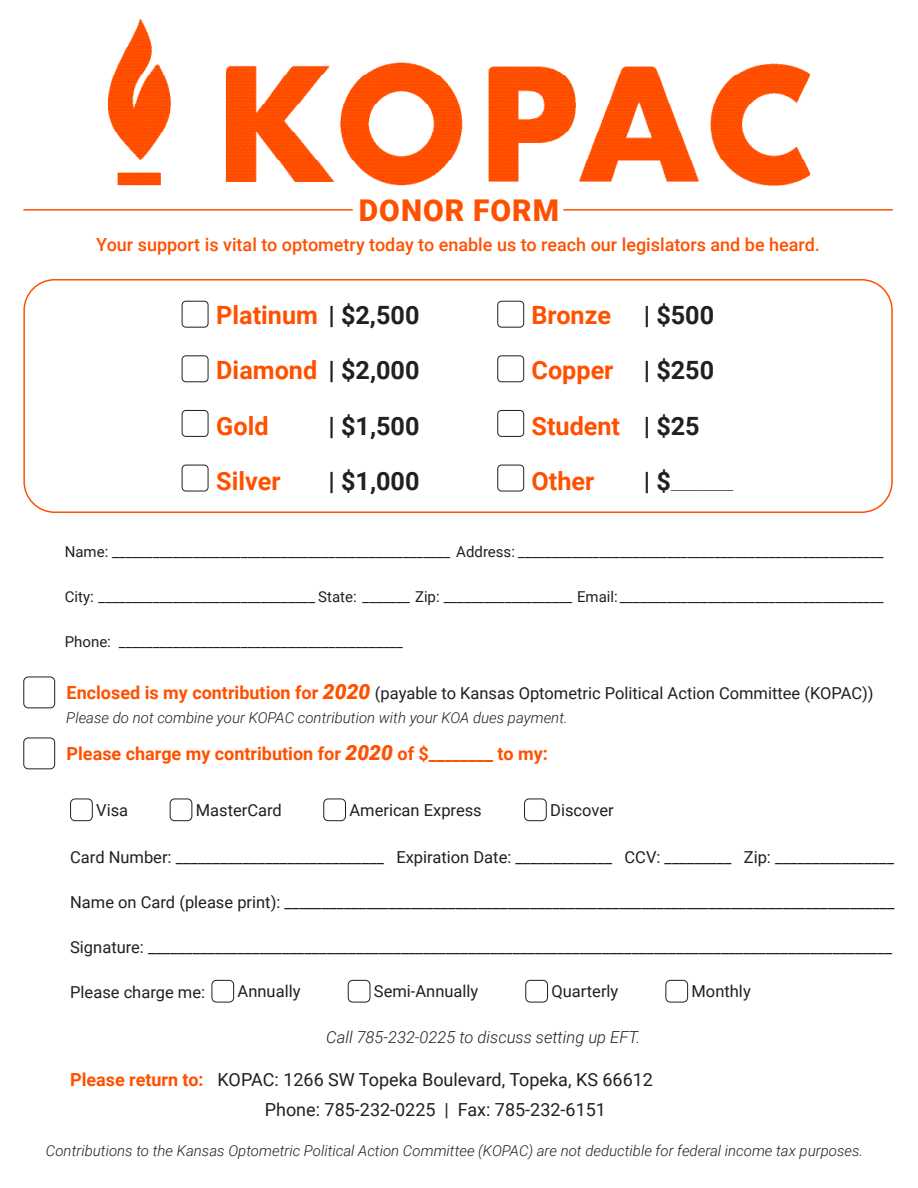
<style>
.page{position:relative;width:918px;height:1188px;background:#fff}
.page>*{position:absolute;margin:0;border:0;box-sizing:border-box;transform-origin:0 0}
.t1{font:900 30px "Roboto";letter-spacing:.035em;color:#ff5000}
.t2{font:700 25.2px "Roboto";color:#ff5000}
.t3{font:700 25.2px "Roboto";color:#231f20}
.t4{font:100 25.2px "Roboto";color:#231f20}
.t5{font:18px "Roboto";color:#231f20}
.t6{font:500 18px "Roboto";color:#ff5000}
.t7{font:700 18px "Roboto";color:#ff5000}
.t8{font:16.5px "Roboto";color:#231f20}
.t9{font:italic 300 16.5px "Roboto";color:#231f20}
.t10{font:15px "Roboto";color:#231f20}
.t11{font:italic 300 15px "Roboto";color:#231f20}
.s1{color:#231f20}
.s2{font-weight:700}
.s3{font-weight:700;font-size:18px;color:#ff5000}
.s4{font-weight:900;font-style:italic;font-size:21px;color:#ff5000}
.s5{font-weight:900;font-style:italic;font-size:21px}
</style>
<div class="page">
<img style="left:108px;top:20px;width:702px;height:165px">
<hr style="left:23px;top:209px;width:330px;height:2px;background:#ff5000">
<hr style="left:563px;top:209px;width:330px;height:2px;background:#ff5000">
<div style="left:182px;top:301px;width:26px;height:26px;border:1px solid #231f20;border-radius:4px"></div>
<div style="left:497px;top:301px;width:27px;height:26px;border:1px solid #231f20;border-radius:4px"></div>
<div style="left:182px;top:356px;width:26px;height:26px;border:1px solid #231f20;border-radius:4px"></div>
<div style="left:497px;top:356px;width:27px;height:26px;border:1px solid #231f20;border-radius:4px"></div>
<div style="left:182px;top:410px;width:26px;height:27px;border:1px solid #231f20;border-radius:4px"></div>
<div style="left:497px;top:410px;width:27px;height:27px;border:1px solid #231f20;border-radius:4px"></div>
<div style="left:182px;top:465px;width:26px;height:26px;border:1px solid #231f20;border-radius:4px"></div>
<div style="left:497px;top:465px;width:27px;height:26px;border:1px solid #231f20;border-radius:4px"></div>
<div style="left:23px;top:279px;width:870px;height:234px;border:2px solid #ff5000;border-radius:31px"></div>
<div style="left:23px;top:677px;width:32px;height:31px;border:1px solid #231f20;border-radius:4px"></div>
<div style="left:70px;top:799px;width:23px;height:22px;border:1px solid #231f20;border-radius:4px"></div>
<div style="left:170px;top:799px;width:22px;height:22px;border:1px solid #231f20;border-radius:4px"></div>
<div style="left:323px;top:799px;width:23px;height:22px;border:1px solid #231f20;border-radius:4px"></div>
<div style="left:524px;top:799px;width:23px;height:22px;border:1px solid #231f20;border-radius:4px"></div>
<div style="left:212px;top:980px;width:22px;height:22px;border:1px solid #231f20;border-radius:4px"></div>
<div style="left:348px;top:980px;width:22px;height:22px;border:1px solid #231f20;border-radius:4px"></div>
<div style="left:525px;top:980px;width:23px;height:22px;border:1px solid #231f20;border-radius:4px"></div>
<div style="left:665px;top:980px;width:23px;height:22px;border:1px solid #231f20;border-radius:4px"></div>
<div style="left:23px;top:738px;width:32px;height:31px;border:1px solid #231f20;border-radius:4px"></div>
<p class="t1" style="left:359px;top:189px;width:202px">DONOR FORM</p>
<p class="t6" style="left:96px;top:232px;width:725px">Your support is vital to optometry today to enable us to reach our legislators and be heard.</p>
<p class="t2" style="left:216px;top:297px;width:205px">Platinum <span class="s1">| $2,500</span></p>
<p class="t2" style="left:216px;top:352px;width:205px">Diamond <span class="s1">| $2,000</span></p>
<p class="t2" style="left:216px;top:408px;width:54px">Gold</p>
<p class="t3" style="left:328px;top:408px;width:93px">| $1,500</p>
<p class="t2" style="left:216px;top:463px;width:66px">Silver</p>
<p class="t3" style="left:328px;top:463px;width:93px">| $1,000</p>
<p class="t2" style="left:532px;top:297px;width:81px">Bronze</p>
<p class="t3" style="left:644px;top:297px;width:72px">| $500</p>
<p class="t2" style="left:532px;top:352px;width:184px">Copper <span class="s1">| $250</span></p>
<p class="t2" style="left:532px;top:408px;width:170px">Student <span class="s1">| $25</span></p>
<p class="t2" style="left:532px;top:463px;width:64px">Other</p>
<p class="t4" style="left:644px;top:463px;width:91px"><span class="s2">| $</span>______</p>
<p class="t10" style="left:65px;top:541px;width:820px">Name: __________________________________________________ Address: ______________________________________________________</p>
<p class="t10" style="left:65px;top:586px;width:820px">City: ________________________________ State: _______ Zip: ___________________ Email: _______________________________________</p>
<p class="t10" style="left:65px;top:631px;width:340px">Phone: __________________________________________</p>
<p class="t8" style="left:67px;top:682px;width:808px"><span class="s3">Enclosed is my contribution for</span> <span class="s4">2020</span> (payable to Kansas Optometric Political Action Committee (KOPAC))</p>
<p class="t11" style="left:66px;top:707px;width:503px">Please do not combine your KOPAC contribution with your KOA dues payment.</p>
<p class="t7" style="left:67px;top:741px;width:483px">Please charge my contribution for <span class="s5">2020</span> of $________ to my:</p>
<p class="t8" style="left:96px;top:799px;width:33px">Visa</p>
<p class="t8" style="left:196px;top:799px;width:88px">MasterCard</p>
<p class="t8" style="left:349px;top:799px;width:134px">American Express</p>
<p class="t8" style="left:550px;top:799px;width:65px">Discover</p>
<p class="t8" style="left:70px;top:845px;width:825px">Card Number: ____________________________ Expiration Date: _____________ CCV: _________ Zip: ________________</p>
<p class="t8" style="left:70px;top:890px;width:826px">Name on Card (please print): __________________________________________________________________________________</p>
<p class="t8" style="left:70px;top:935px;width:824px">Signature: ____________________________________________________________________________________________________</p>
<p class="t8" style="left:70px;top:980px;width:136px">Please charge me:</p>
<p class="t9" style="left:326px;top:1025px;width:316px">Call 785-232-0225 to discuss setting up EFT.</p>
<p class="t8" style="left:238px;top:980px;width:64px">Annually</p>
<p class="t8" style="left:374px;top:980px;width:106px">Semi-Annually</p>
<p class="t8" style="left:551px;top:980px;width:68px">Quarterly</p>
<p class="t8" style="left:692px;top:980px;width:61px">Monthly</p>
<p class="t7" style="left:70px;top:1067px;width:135px">Please return to:</p>
<p class="t5" style="left:218px;top:1067px;width:437px">KOPAC: 1266 SW Topeka Boulevard, Topeka, KS 66612</p>
<p class="t5" style="left:265px;top:1097px;width:343px">Phone: 785-232-0225 | Fax: 785-232-6151</p>
<p class="t11" style="left:46px;top:1140px;width:819px">Contributions to the Kansas Optometric Political Action Committee (KOPAC) are not deductible for federal income tax purposes.</p>
</div>
